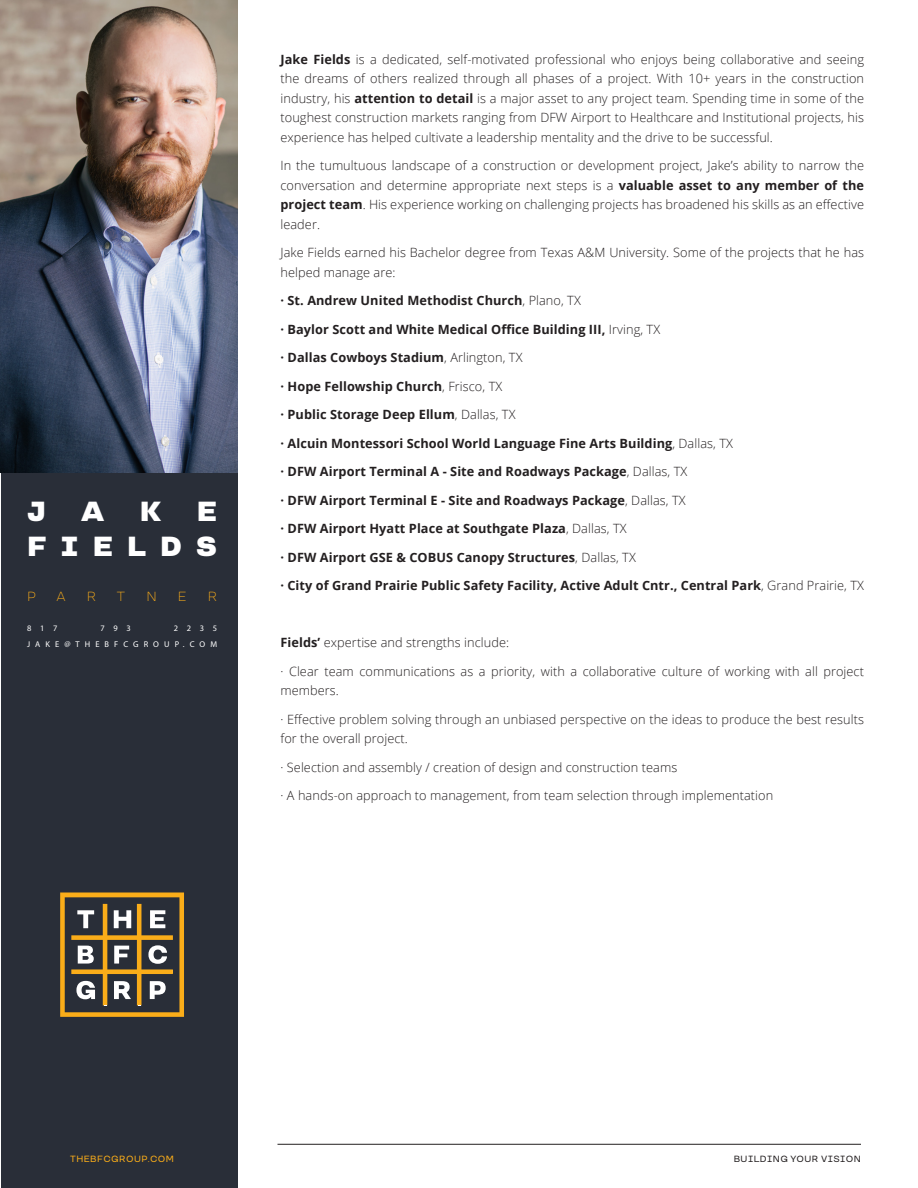
<style>
.page{position:relative;width:918px;height:1188px;background:#fff}
.page>*{position:absolute;margin:0;border:0;box-sizing:border-box;transform-origin:0 0}
.t1{font:900 27.6px "TT Travels";letter-spacing:.51em;color:#fff}
.t2{font:300 13.2px "TT Travels";color:#faad19}
.t3{font:300 12.75px/19.5px "Open Sans";letter-spacing:.005em;color:#231f20}
.t4{font:700 12.75px "Open Sans";letter-spacing:.005em;color:#231f20}
.t5{font:500 9px "TT Travels";letter-spacing:.05em;color:#231f20}
.t6{font:500 9px "TT Travels";letter-spacing:.05em;color:#faad19}
.t7{font:8.4px "Myriad Pro";letter-spacing:.605em;color:#fff}
.s1{font-weight:700}
.s2{font-weight:300}
</style>
<div class="page">
<div style="left:1px;top:472px;width:237px;height:716px;background:#292e38"></div>
<img style="left:0;top:0;width:238px;height:472px">
<hr style="left:278px;top:1144px;width:583px;height:1px;background:#231f20">
<svg style="left:60px;top:893px;width:124px;height:124px"></svg>
<p class="t1" style="left:27px;top:494px;width:20px">J</p>
<p class="t1" style="left:82px;top:494px;width:24px">A</p>
<p class="t1" style="left:140px;top:494px;width:23px">K</p>
<p class="t1" style="left:197px;top:494px;width:22px">E</p>
<p class="t1" style="left:27px;top:529px;width:192px">FIELDS</p>
<p class="t2" style="left:27px;top:589px;width:11px">P</p>
<p class="t2" style="left:56px;top:589px;width:11px">A</p>
<p class="t2" style="left:87px;top:589px;width:11px">R</p>
<p class="t2" style="left:117px;top:589px;width:10px">T</p>
<p class="t2" style="left:146px;top:589px;width:12px">N</p>
<p class="t2" style="left:178px;top:589px;width:10px">E</p>
<p class="t2" style="left:208px;top:589px;width:11px">R</p>
<p class="t7" style="left:27px;top:623px;width:32px">817</p>
<p class="t7" style="left:100px;top:623px;width:32px">793</p>
<p class="t7" style="left:174px;top:623px;width:45px">2235</p>
<p class="t7" style="left:27px;top:639px;width:191px">JAKE@THEBFCGROUP.COM</p>
<p class="t3" style="left:280px;top:49px;width:585px;text-align:justify"><span class="s1">Jake Fields</span> is a dedicated, self-motivated professional who enjoys being collaborative and seeing the dreams of others realized through all phases of a project. With 10+ years in the construction industry, his <span class="s1">attention to detail</span> is a major asset to any project team. Spending time in some of the toughest construction markets ranging from DFW Airport to Healthcare and Institutional projects, his experience has helped cultivate a leadership mentality and the drive to be successful.</p>
<p class="t3" style="left:280px;top:156px;width:585px;text-align:justify">In the tumultuous landscape of a construction or development project, Jake’s ability to narrow the conversation and determine appropriate next steps is a <span class="s1">valuable asset to any member of the project team</span>. His experience working on challenging projects has broadened his skills as an effective leader.</p>
<p class="t3" style="left:280px;top:243px;width:585px">Jake Fields earned his Bachelor degree from Texas A&amp;M University. Some of the projects that he has helped manage are:</p>
<p class="t4" style="left:280px;top:292px;width:302px">· St. Andrew United Methodist Church<span class="s2">, Plano, TX</span></p>
<p class="t4" style="left:280px;top:320px;width:381px">· Baylor Scott and White Medical Office Building III, <span class="s2">Irving, TX</span></p>
<p class="t4" style="left:280px;top:349px;width:244px">· Dallas Cowboys Stadium<span class="s2">, Arlington, TX</span></p>
<p class="t4" style="left:280px;top:377px;width:223px">· Hope Fellowship Church<span class="s2">, Frisco, TX</span></p>
<p class="t4" style="left:280px;top:406px;width:237px">· Public Storage Deep Ellum<span class="s2">, Dallas, TX</span></p>
<p class="t4" style="left:280px;top:434px;width:454px">· Alcuin Montessori School World Language Fine Arts Building<span class="s2">, Dallas, TX</span></p>
<p class="t4" style="left:280px;top:463px;width:408px">· DFW Airport Terminal A - Site and Roadways Package<span class="s2">, Dallas, TX</span></p>
<p class="t4" style="left:280px;top:491px;width:407px">· DFW Airport Terminal E - Site and Roadways Package<span class="s2">, Dallas, TX</span></p>
<p class="t4" style="left:280px;top:520px;width:348px">· DFW Airport Hyatt Place at Southgate Plaza<span class="s2">, Dallas, TX</span></p>
<p class="t4" style="left:280px;top:548px;width:357px">· DFW Airport GSE &amp; COBUS Canopy Structures<span class="s2">, Dallas, TX</span></p>
<p class="t4" style="left:280px;top:577px;width:585px">· City of Grand Prairie Public Safety Facility, Active Adult Cntr., Central Park<span class="s2">, Grand Prairie, TX</span></p>
<p class="t3" style="left:280px;top:633px;width:230px"><span class="s1">Fields’</span> expertise and strengths include:</p>
<p class="t3" style="left:280px;top:661px;width:585px">· Clear team communications as a priority, with a collaborative culture of working with all project members.</p>
<p class="t3" style="left:280px;top:709px;width:585px">· Effective problem solving through an unbiased perspective on the ideas to produce the best results for the overall project.</p>
<p class="t3" style="left:280px;top:757px;width:398px">· Selection and assembly / creation of design and construction teams</p>
<p class="t3" style="left:280px;top:786px;width:494px">· A hands-on approach to management, from team selection through implementation</p>
<p class="t6" style="left:70px;top:1153px;width:105px">THEBFCGROUP.COM</p>
<p class="t5" style="left:734px;top:1153px;width:129px">BUILDING YOUR VISION</p>
</div>
